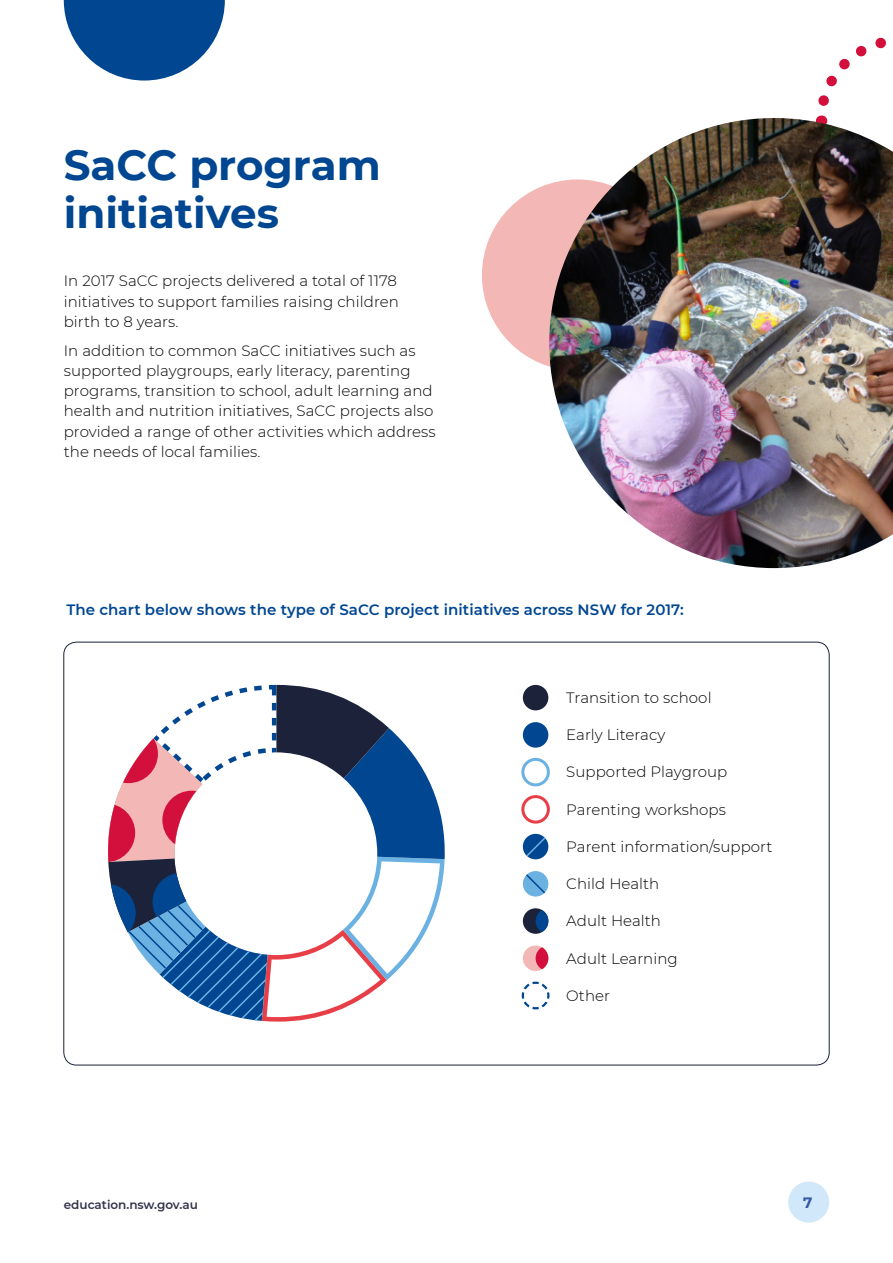
<style>
.page{position:relative;width:893px;height:1263px;background:#fff}
.page>*{position:absolute;margin:0;border:0;box-sizing:border-box;transform-origin:0 0}
.t1{font:700 42px/48px "Montserrat";color:#004691}
.t2{font:300 15px/20.2px "Montserrat";letter-spacing:.005em;color:#000}
.t3{font:600 15px "Montserrat";letter-spacing:.005em;color:#004691}
.t4{font:700 15px "Montserrat";color:#345aa0}
.t5{font:600 12px "Montserrat";color:#32334c}
</style>
<div class="page">
<div style="left:482px;top:179px;width:191px;height:192px;background:#f3b8b5;border-radius:50%"></div>
<svg style="left:817px;top:37px;width:69px;height:81px"></svg>
<svg style="left:108px;top:685px;width:337px;height:336px"></svg>
<div style="left:523px;top:685px;width:25px;height:25px;background:#1b223a;border-radius:50%"></div>
<div style="left:523px;top:722px;width:25px;height:26px;background:#004691;border-radius:50%"></div>
<div style="left:521px;top:758px;width:29px;height:28px;border:3px solid #6bb1e2;border-radius:50%"></div>
<div style="left:521px;top:795px;width:29px;height:29px;border:3px solid #e83e48;border-radius:50%"></div>
<svg style="left:523px;top:834px;width:25px;height:25px"></svg>
<svg style="left:523px;top:871px;width:25px;height:25px"></svg>
<div style="left:523px;top:908px;width:25px;height:26px;background:#1b223a;border-radius:50%"></div>
<svg style="left:536px;top:908px;width:12px;height:26px"></svg>
<svg style="left:521px;top:981px;width:29px;height:29px"></svg>
<div style="left:523px;top:945px;width:25px;height:26px;background:#f3b8b5;border-radius:50%"></div>
<svg style="left:536px;top:945px;width:12px;height:26px"></svg>
<img style="left:549px;top:118px;width:344px;height:450px">
<svg style="left:64px;top:0;width:161px;height:81px"></svg>
<div style="left:788px;top:1181px;width:41px;height:41px;background:#d0e8f9;border-radius:50%"></div>
<p class="t1" style="left:64px;top:139px;width:318px">SaCC program initiatives</p>
<p class="t2" style="left:64px;top:270px;width:337px">In 2017 SaCC projects delivered a total of 1178 initiatives to support families raising children birth to 8 years.</p>
<p class="t2" style="left:64px;top:340px;width:373px">In addition to common SaCC initiatives such as supported playgroups, early literacy, parenting programs, transition to school, adult learning and health and nutrition initiatives, SaCC projects also provided a range of other activities which address the needs of local families.</p>
<p class="t3" style="left:66px;top:599px;width:619px">The chart below shows the type of SaCC project initiatives across NSW for 2017:</p>
<p class="t2" style="left:566px;top:687px;width:147px">Transition to school</p>
<p class="t2" style="left:566px;top:724px;width:101px">Early Literacy</p>
<p class="t2" style="left:566px;top:761px;width:163px">Supported Playgroup</p>
<p class="t2" style="left:566px;top:799px;width:161px">Parenting workshops</p>
<p class="t2" style="left:566px;top:836px;width:208px">Parent information/support</p>
<p class="t2" style="left:566px;top:873px;width:95px">Child Health</p>
<p class="t2" style="left:566px;top:910px;width:96px">Adult Health</p>
<p class="t2" style="left:566px;top:948px;width:113px">Adult Learning</p>
<p class="t2" style="left:566px;top:985px;width:45px">Other</p>
<p class="t5" style="left:64px;top:1196px;width:136px">education.nsw.gov.au</p>
<p class="t4" style="left:803px;top:1192px;width:11px">7</p>
</div>
